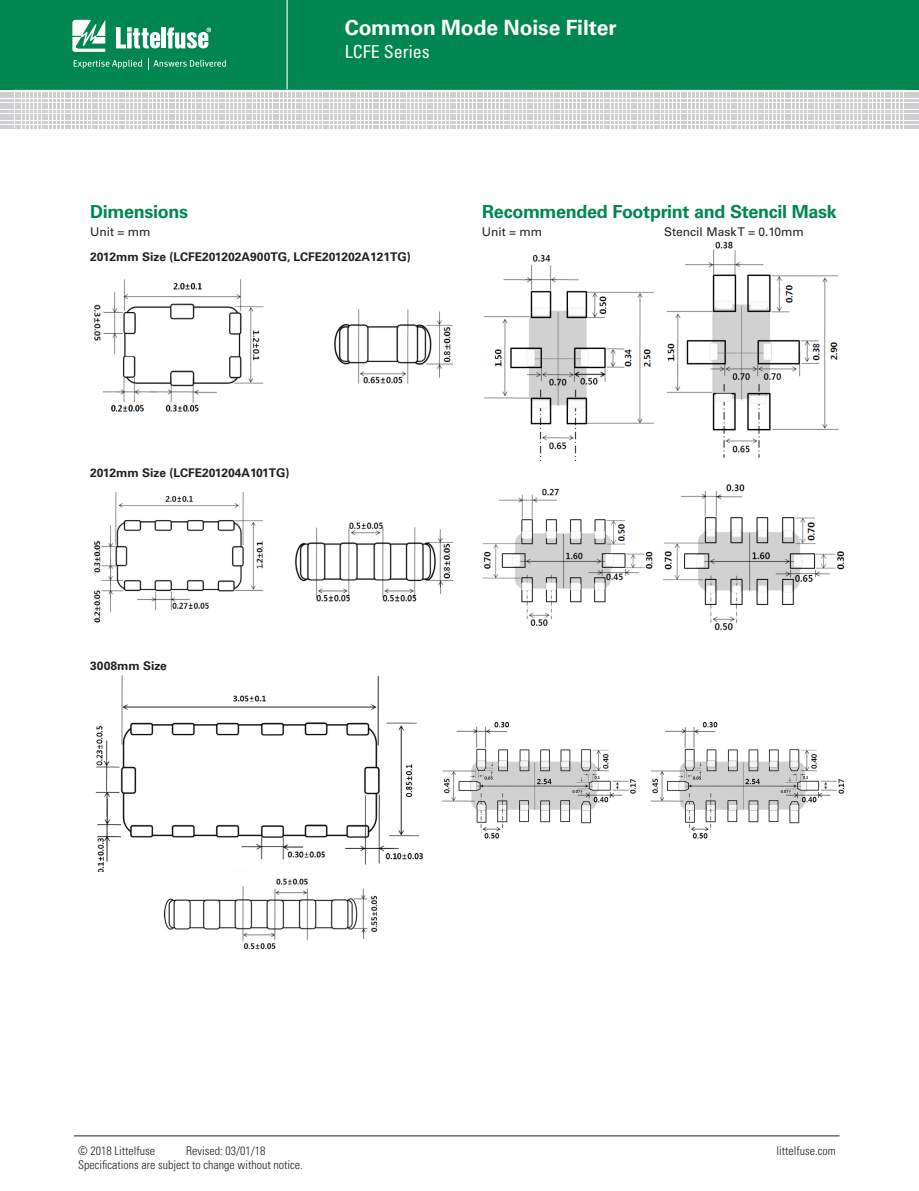
<style>
.page{position:relative;width:919px;height:1191px;background:#fff}
.page>*{position:absolute;margin:0;border:0;box-sizing:border-box;transform-origin:0 0}
.t1{font:700 21px "Univers LT Std";letter-spacing:-.005em;color:#fff}
.Strong_Bold_Body{font:700 18px "Univers LT Std";letter-spacing:-.02em;color:#008751}
.ch_subtitle_L{font:condensed 18px "Univers LT Std";color:#fff}
.t2{font:300 condensed 12px "Univers LT Std";color:#231f20}
.Series_Page_Heading{font:700 12px "Univers LT Std";color:#231f20}
.Series_Page_Heading-2{font:12px "Univers LT Std";color:#231f20}
</style>
<div class="page">
<hr style="left:74px;top:1135px;width:765px;height:1px;background:#231f20">
<svg style="left:0;top:0;width:919px;height:127px;background:#46a37e"></svg>
<img style="left:94px;top:279px;width:170px;height:133px">
<img style="left:334px;top:309px;width:119px;height:75px">
<img style="left:93px;top:492px;width:171px;height:131px">
<img style="left:295px;top:522px;width:159px;height:80px">
<img style="left:95px;top:675px;width:328px;height:197px">
<img style="left:163px;top:878px;width:214px;height:72px">
<img style="left:483px;top:241px;width:356px;height:219px">
<img style="left:482px;top:484px;width:363px;height:147px">
<img style="left:442px;top:722px;width:402px;height:117px">
<p class="t1" style="left:345px;top:16px;width:273px">Common Mode Noise Filter</p>
<p class="ch_subtitle_L" style="left:345px;top:40px;width:86px">LCFE Series</p>
<p class="Strong_Bold_Body" style="left:90px;top:201px;width:99px">Dimensions</p>
<p class="Strong_Bold_Body" style="left:482px;top:201px;width:356px">Recommended Footprint and Stencil Mask</p>
<p class="Series_Page_Heading-2" style="left:90px;top:224px;width:62px">Unit = mm</p>
<p class="Series_Page_Heading-2" style="left:482px;top:224px;width:62px">Unit = mm</p>
<p class="Series_Page_Heading-2" style="left:664px;top:224px;width:141px">Stencil Mask T = 0.10mm</p>
<p class="Series_Page_Heading" style="left:90px;top:249px;width:322px">2012mm Size (LCFE201202A900TG, LCFE201202A121TG)</p>
<p class="Series_Page_Heading" style="left:90px;top:465px;width:201px">2012mm Size (LCFE201204A101TG)</p>
<p class="Series_Page_Heading" style="left:90px;top:658px;width:78px">3008mm Size</p>
<p class="t2" style="left:78px;top:1143px;width:78px">© 2018 Littelfuse</p>
<p class="t2" style="left:186px;top:1143px;width:81px">Revised: 03/01/18</p>
<p class="t2" style="left:776px;top:1143px;width:61px">littelfuse.com</p>
<p class="t2" style="left:78px;top:1157px;width:226px">Specifications are subject to change without notice.</p>
</div>
